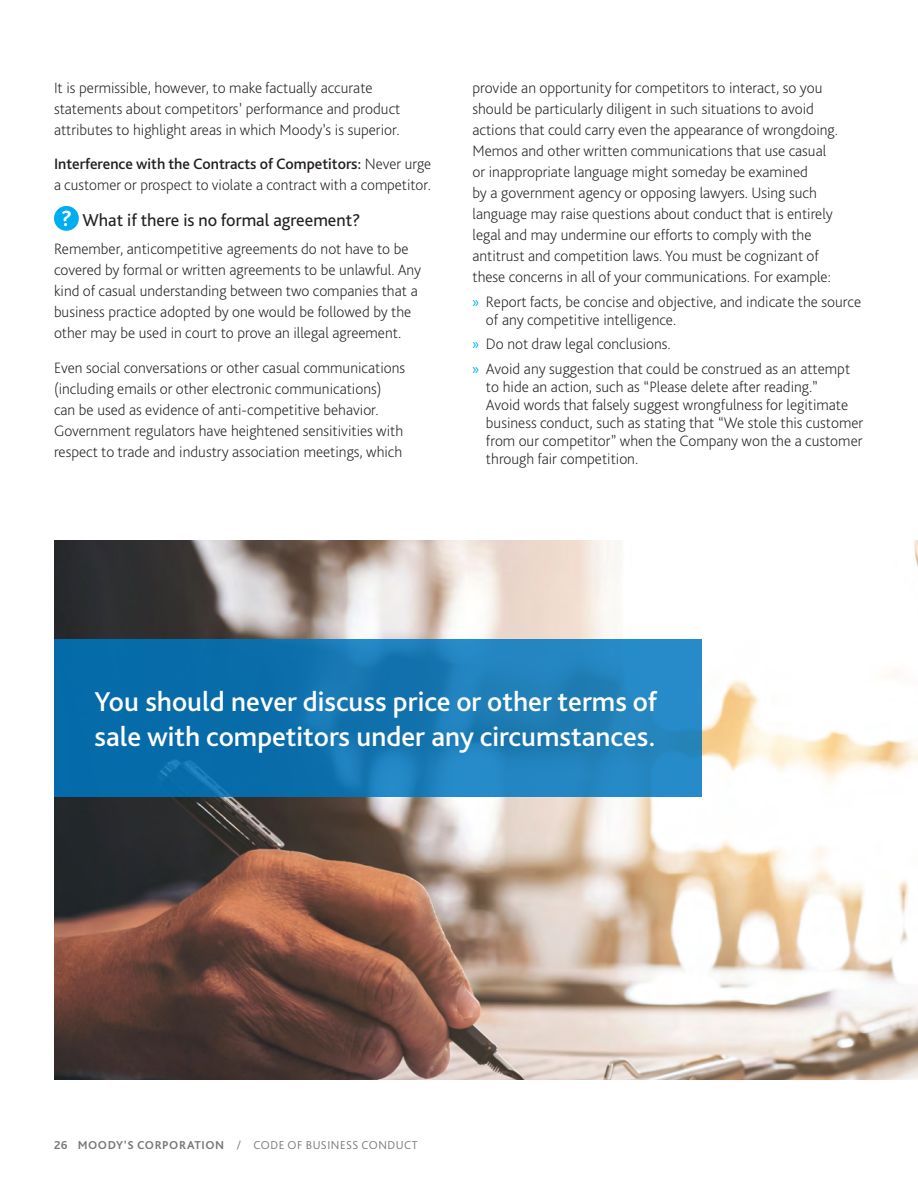
<style>
.page{position:relative;width:918px;height:1188px;background:#fff}
.page>*{position:absolute;margin:0;border:0;box-sizing:border-box;transform-origin:0 0}
.callout{font:500 28.5px/34.5px "Bliss Pro";color:#fff}
.t1{font:18px "Bliss Pro";color:#231f20}
.Body_text__before_bu{font:200 15.75px/21px "Bliss Pro";color:#231f20}
.Body_text{font:200 15.75px/21px "Bliss Pro";color:#231f20}
.t2{font:300 12px "Bliss Pro";letter-spacing:.045em;color:#777779}
.s1{font-weight:500}
.s2{font-family:"Myriad Pro";font-weight:400;color:#00aeef}
.s3{font-weight:700}
</style>
<div class="page">
<div style="left:54px;top:206px;width:25px;height:25px;background:#00aeef;border-radius:50%"></div>
<svg style="left:62px;top:211px;width:9px;height:15px"></svg>
<img style="left:54px;top:540px;width:864px;height:540px">
<svg style="left:54px;top:639px;width:648px;height:157px;background:#1578b4"></svg>
<p class="Body_text" style="left:54px;top:77px;width:348px">It is permissible, however, to make factually accurate statements about competitors’ performance and product attributes to highlight areas in which Moody’s is superior.</p>
<p class="Body_text" style="left:54px;top:153px;width:379px"><span class="s1">Interference with the Contracts of Competitors:</span> Never urge a customer or prospect to violate a contract with a competitor.</p>
<h3 class="t1" style="left:82px;top:209px;width:280px">What if there is no formal agreement?</h3>
<p class="Body_text" style="left:54px;top:238px;width:369px">Remember, anticompetitive agreements do not have to be covered by formal or written agreements to be unlawful. Any kind of casual understanding between two companies that a business practice adopted by one would be followed by the other may be used in court to prove an illegal agreement.</p>
<p class="Body_text__before_bu" style="left:54px;top:357px;width:353px">Even social conversations or other casual communications (including emails or other electronic communications) can be used as evidence of anti-competitive behavior.<br>Government regulators have heightened sensitivities with respect to trade and industry association meetings, which</p>
<p class="Body_text__before_bu" style="left:472px;top:77px;width:367px">provide an opportunity for competitors to interact, so you should be particularly diligent in such situations to avoid actions that could carry even the appearance of wrongdoing.<br>Memos and other written communications that use casual or inappropriate language might someday be examined<br>by a government agency or opposing lawyers. Using such language may raise questions about conduct that is entirely legal and may undermine our efforts to comply with the antitrust and competition laws. You must be cognizant of these concerns in all of your communications. For example:</p>
<p class="Body_text__before_bu" style="left:486px;top:292px;width:377px;line-height:18px;text-indent:-13px"><span class="s2">»</span> Report facts, be concise and objective, and indicate the source of any competitive intelligence.</p>
<p class="Body_text__before_bu" style="left:472px;top:333px;width:200px"><span class="s2">»</span> Do not draw legal conclusions.</p>
<p class="Body_text__before_bu" style="left:486px;top:360px;width:379px;line-height:18px;text-indent:-13px"><span class="s2">»</span> Avoid any suggestion that could be construed as an attempt to hide an action, such as “Please delete after reading.”<br>Avoid words that falsely suggest wrongfulness for legitimate business conduct, such as stating that “We stole this customer from our competitor” when the Company won the a customer through fair competition.</p>
<p class="callout" style="left:94px;top:684px;width:564px">You should never discuss price or other terms of sale with competitors under any circumstances.</p>
<p class="t2" style="left:54px;top:1138px;width:365px"><span class="s3">26 MOODY’S CORPORATION</span> / CODE OF BUSINESS CONDUCT</p>
</div>
